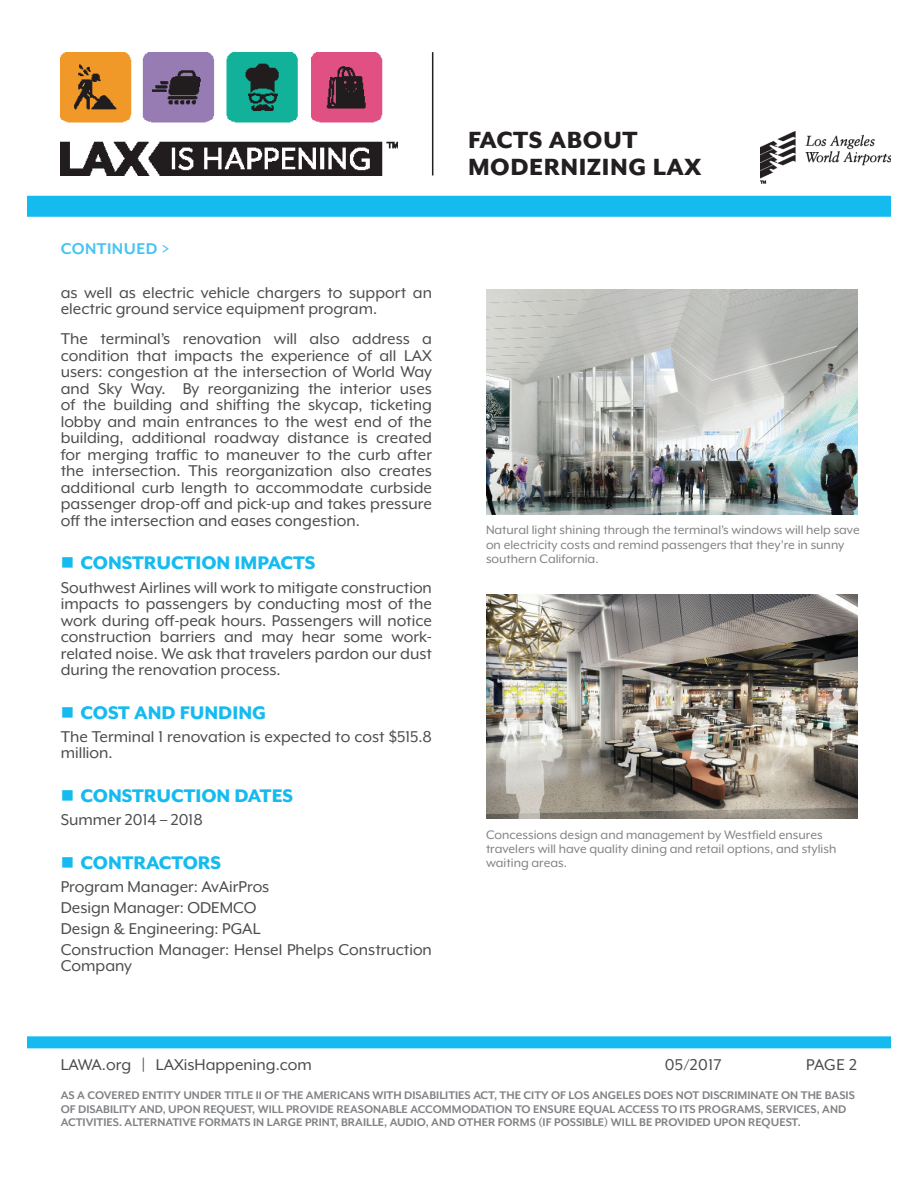
<style>
.page{position:relative;width:918px;height:1188px;background:#fff}
.page>*{position:absolute;margin:0;border:0;box-sizing:border-box;transform-origin:0 0}
.t1{font:800 27px/27px "Mr Eaves XL Mod OT";letter-spacing:.02em;color:#231f20}
.t2{font:800 21px "Mr Eaves XL Mod OT";color:#15bbef}
.t3{font:18px/16.5px "Mr Eaves XL Mod OT";color:#4b4c4d}
.t4{font:700 18px "Mr Eaves XL Mod OT";letter-spacing:.025em;color:#46c4f1}
.t5{font:14.25px/14.2px "Mr Eaves XL Mod OT";color:#808285}
.t6{font:700 12.75px/13.5px "Mr Eaves XL Mod OT";color:#808285}
</style>
<div class="page">
<div style="left:27px;top:1036px;width:864px;height:12px;background:#15bbef"></div>
<hr style="left:432px;top:52px;width:1px;height:123px;background:#231f20">
<img style="left:760px;top:132px;width:131px;height:51px">
<div style="left:27px;top:196px;width:864px;height:21px;background:#15bbef"></div>
<img style="left:61px;top:52px;width:336px;height:124px">
<img style="left:486px;top:289px;width:371px;height:225px">
<img style="left:486px;top:594px;width:371px;height:225px">
<p class="t4" style="left:61px;top:240px;width:110px">CONTINUED &gt;</p>
<p class="t3" style="left:61px;top:284px;width:373px">as well as electric vehicle chargers to support an electric ground service equipment program.</p>
<p class="t3" style="left:61px;top:331px;width:373px;text-align:justify">The terminal’s renovation will also address a condition that impacts the experience of all LAX users: congestion at the intersection of World Way and Sky Way. By reorganizing the interior uses of the building and shifting the skycap, ticketing lobby and main entrances to the west end of the building, additional roadway distance is created for merging traffic to maneuver to the curb after the intersection. This reorganization also creates additional curb length to accommodate curbside passenger drop-off and pick-up and takes pressure off the intersection and eases congestion.</p>
<p class="t2" style="left:61px;top:553px;width:256px">■ CONSTRUCTION IMPACTS</p>
<p class="t3" style="left:61px;top:579px;width:373px;text-align:justify">Southwest Airlines will work to mitigate construction impacts to passengers by conducting most of the work during off-peak hours. Passengers will notice construction barriers and may hear some work&shy;related noise. We ask that travelers pardon our dust during the renovation process.</p>
<p class="t2" style="left:61px;top:702px;width:207px">■ COST AND FUNDING</p>
<p class="t3" style="left:61px;top:728px;width:373px">The Terminal 1 renovation is expected to cost $515.8 million.</p>
<p class="t2" style="left:61px;top:785px;width:234px">■ CONSTRUCTION DATES</p>
<p class="t3" style="left:61px;top:811px;width:144px">Summer 2014 – 2018</p>
<p class="t2" style="left:61px;top:852px;width:162px">■ CONTRACTORS</p>
<p class="t3" style="left:61px;top:876px;width:373px;line-height:21px">Program Manager: AvAirPros<br>Design Manager: ODEMCO<br>Design &amp; Engineering: PGAL<br>Construction Manager: Hensel Phelps Construction</p>
<p class="t3" style="left:61px;top:958px;width:73px">Company</p>
<p class="t3" style="left:61px;top:1056px;width:253px">LAWA.org | LAXisHappening.com</p>
<h1 class="t1" style="left:468px;top:127px;width:235px">FACTS ABOUT<br>MODERNIZING LAX</h1>
<p class="t5" style="left:486px;top:523px;width:375px">Natural light shining through the terminal’s windows will help save on electricity costs and remind passengers that they’re in sunny southern California.</p>
<p class="t5" style="left:486px;top:828px;width:352px">Concessions design and management by Westfield ensures travelers will have quality dining and retail options, and stylish waiting areas.</p>
<p class="t3" style="left:665px;top:1056px;width:58px">05/2017</p>
<p class="t3" style="left:806px;top:1056px;width:53px">PAGE 2</p>
<p class="t6" style="left:61px;top:1089px;width:796px">AS A COVERED ENTITY UNDER TITLE II OF THE AMERICANS WITH DISABILITIES ACT, THE CITY OF LOS ANGELES DOES NOT DISCRIMINATE ON THE BASIS<br>OF DISABILITY AND, UPON REQUEST, WILL PROVIDE REASONABLE ACCOMMODATION TO ENSURE EQUAL ACCESS TO ITS PROGRAMS, SERVICES, AND<br>ACTIVITIES. ALTERNATIVE FORMATS IN LARGE PRINT, BRAILLE, AUDIO, AND OTHER FORMS (IF POSSIBLE) WILL BE PROVIDED UPON REQUEST.</p>
</div>
